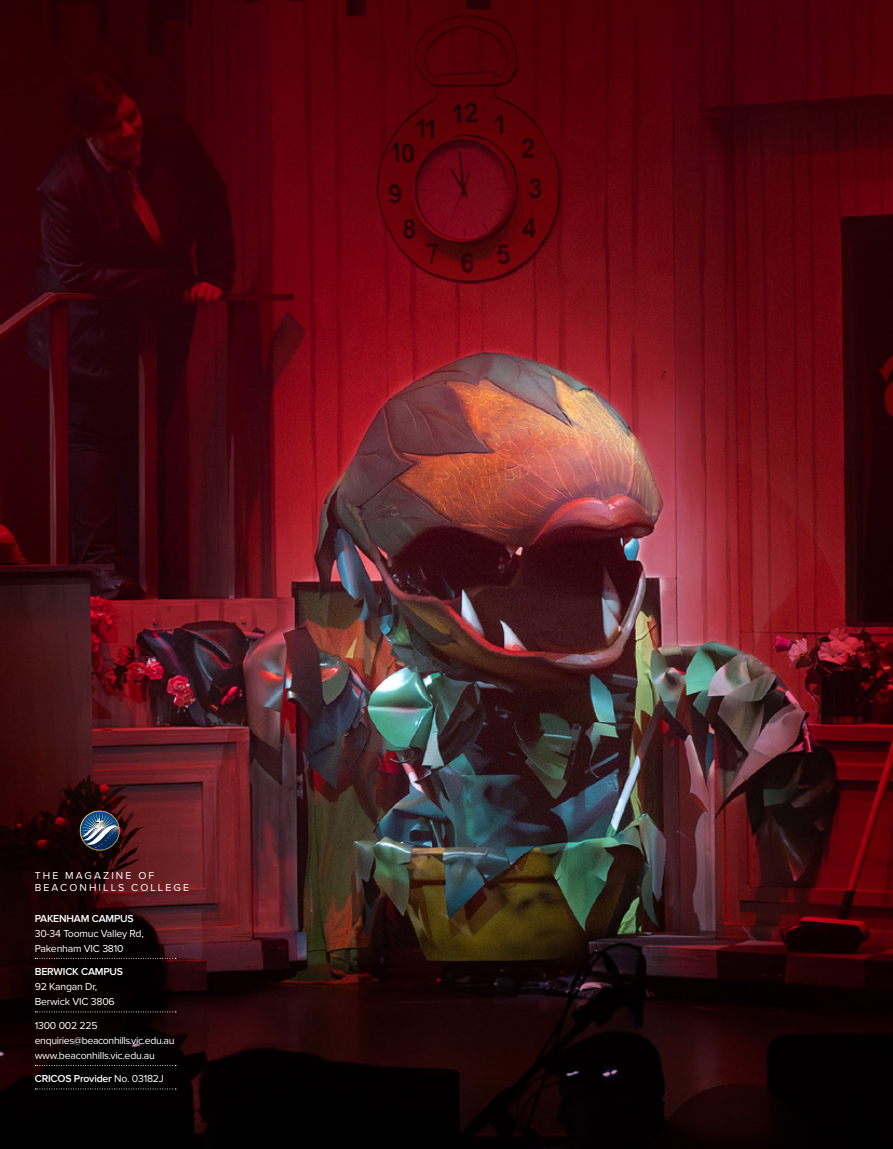
<style>
.page{position:relative;width:893px;height:1149px;background:#fff}
.page>*{position:absolute;margin:0;border:0;box-sizing:border-box;transform-origin:0 0}
.vox_pop_7_11{font:10.5px/15px "Proxima Nova";letter-spacing:-.02em;color:#fff}
.vox_pop_7_11-2{font:10.5px/12.6px "Proxima Nova";letter-spacing:.2em;color:#fff}
.vox_pop_7_11-3{font:600 10.5px "Proxima Nova";letter-spacing:-.02em;color:#fff}
.s1{font-weight:600}
.s2{font-weight:400}
</style>
<div class="page">
<img style="left:0;top:0;width:893px;height:1148px">
<svg style="left:80px;top:810px;width:40px;height:40px"></svg>
<svg style="left:35px;top:957px;width:141px;height:1px"></svg>
<svg style="left:35px;top:1011px;width:141px;height:1px"></svg>
<svg style="left:35px;top:1064px;width:141px;height:1px"></svg>
<svg style="left:35px;top:1088px;width:141px;height:1px"></svg>
<p class="vox_pop_7_11-2" style="left:35px;top:868px;width:156px">THE MAGAZINE OF<br>BEACONHILLS COLLEGE</p>
<p class="vox_pop_7_11" style="left:35px;top:910px;width:110px"><span class="s1">PAKENHAM CAMPUS<br></span>30-34 Toomuc Valley Rd,<br>Pakenham VIC 3810</p>
<p class="vox_pop_7_11" style="left:35px;top:963px;width:90px"><span class="s1">BERWICK CAMPUS<br></span>92 Kangan Dr,<br>Berwick VIC 3806</p>
<p class="vox_pop_7_11" style="left:35px;top:1017px;width:141px">1300 002 225 enquiries@beaconhills.vic.edu.au www.beaconhills.vic.edu.au</p>
<p class="vox_pop_7_11-3" style="left:35px;top:1072px;width:131px">CRICOS Provider <span class="s2">No. 03182J</span></p>
</div>
